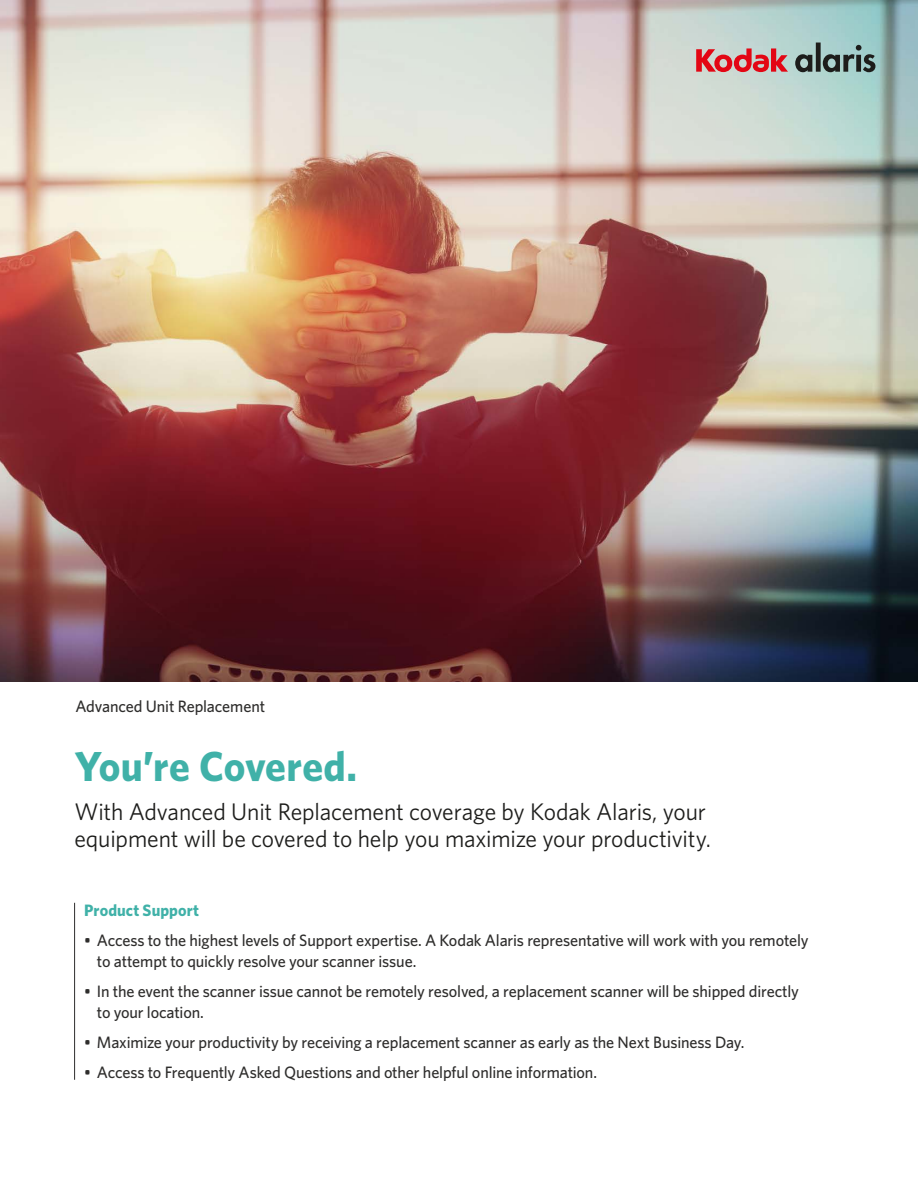
<style>
.page{position:relative;width:918px;height:1188px;background:#fff}
.page>*{position:absolute;margin:0;border:0;box-sizing:border-box;transform-origin:0 0}
.t1{font:700 42px "Whitney";letter-spacing:.005em;color:#40b1a8}
.t2{font:24px/27px "Whitney";letter-spacing:-.01em;color:#1d1d1b}
.t3{font:500 16.5px/21px "Whitney";letter-spacing:-.01em;color:#2e2d2c}
.t4{font:700 16.5px "Whitney";letter-spacing:.005em;color:#40b1a8}
</style>
<div class="page">
<img style="left:0;top:0;width:918px;height:682px">
<hr style="left:74px;top:903px;width:1px;height:177px;background:#2e2d2c">
<svg style="left:696px;top:48px;width:92px;height:24px;background:#d46d71"></svg>
<svg style="left:795px;top:43px;width:80px;height:29px;background:#738a88"></svg>
<p class="t3" style="left:75px;top:695px;width:191px">Advanced Unit Replacement</p>
<h1 class="t1" style="left:74px;top:738px;width:284px">You’re Covered.</h1>
<h2 class="t2" style="left:74px;top:797px;width:638px">With Advanced Unit Replacement coverage by Kodak Alaris, your equipment will be covered to help you maximize your productivity.</h2>
<p class="t4" style="left:84px;top:899px;width:116px">Product Support</p>
<p class="t3" style="left:97px;top:929px;width:713px;text-indent:-13px">• Access to the highest levels of Support expertise. A Kodak Alaris representative will work with you remotely to attempt to quickly resolve your scanner issue.</p>
<p class="t3" style="left:97px;top:980px;width:703px;text-indent:-13px">• In the event the scanner issue cannot be remotely resolved, a replacement scanner will be shipped directly to your location.</p>
<p class="t3" style="left:84px;top:1031px;width:662px">• Maximize your productivity by receiving a replacement scanner as early as the Next Business Day.</p>
<p class="t3" style="left:84px;top:1061px;width:514px">• Access to Frequently Asked Questions and other helpful online information.</p>
</div>
